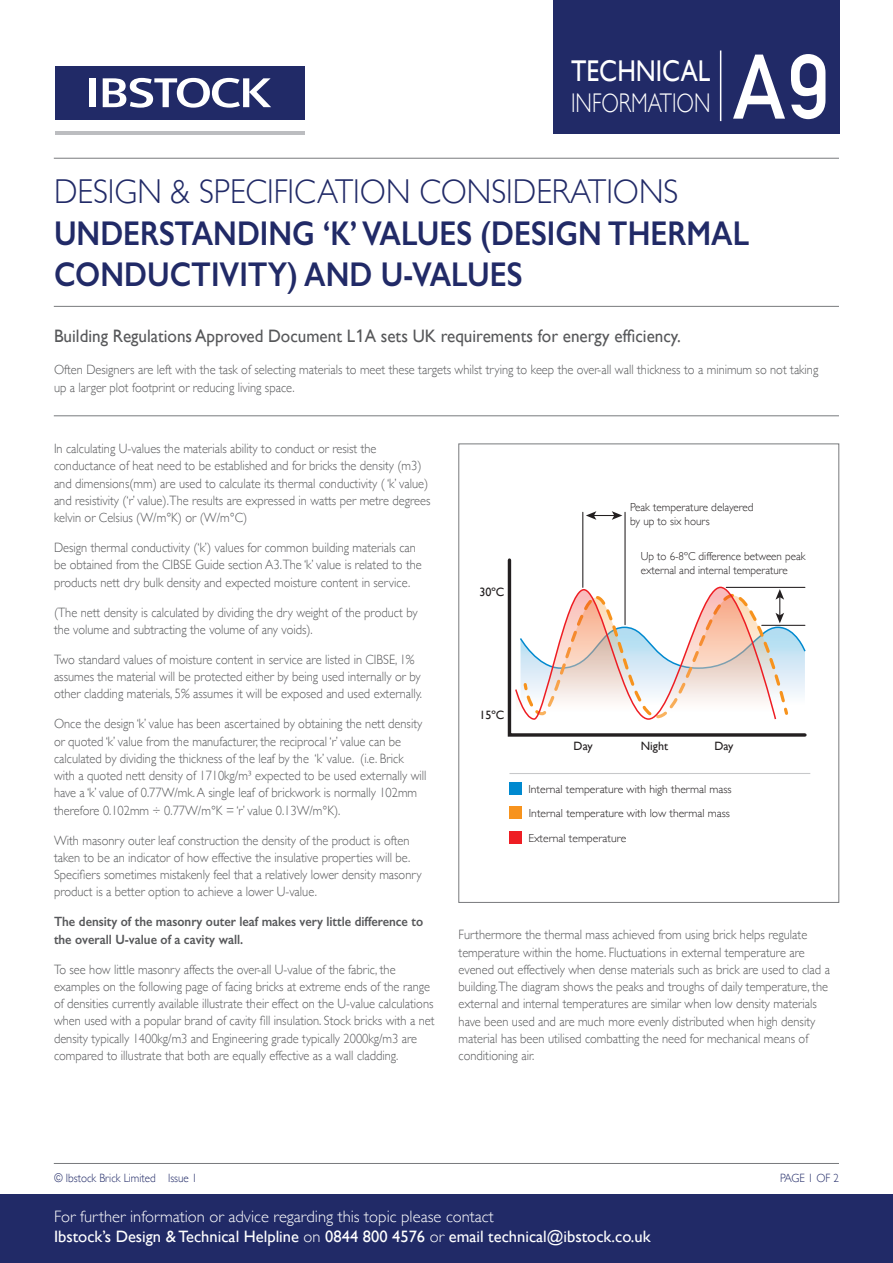
<style>
.page{position:relative;width:893px;height:1263px;background:#fff}
.page>*{position:absolute;margin:0;border:0;box-sizing:border-box;transform-origin:0 0}
.t1{font:700 90px "DIN Alternate";color:#fff;scale:.95 1}
.t2{font:600 34.5px/41.4px "Gill Sans";color:#212a67;scale:.86 1}
.t3{font:30px "Gill Sans";color:#fff;scale:.85 1}
.t4{font:300 27px "Gill Sans";color:#fff;scale:.79 1}
.t5{font:18px "Gill Sans";color:#57585a;scale:.95 1}
.t6{font:16.5px/19.8px "Gill Sans";color:#fff}
.t7{font:300 13.5px/17.2px "Gill Sans";color:#57585a;scale:.92 1}
.t8{font:600 13.5px/17.2px "Gill Sans";color:#57585a;scale:.92 1}
.t9{font:300 12px "Gill Sans";color:#212a67;scale:.92 1}
.t10{font:12px "Gill Sans";color:#231f20}
.t11{font:300 11.7px/24.5px "Gill Sans";color:#231f20}
.t12{font:300 11.7px/14px "Gill Sans";color:#231f20;scale:.95 1}
.t13{font:300 11.7px/14px "Gill Sans";color:#231f20;scale:.96 1}
.s1{font-weight:300}
.s2{font-family:"Frutiger"}
</style>
<div class="page">
<div style="left:554px;top:0;width:286px;height:134px;background:#212a67"></div>
<hr style="left:54px;top:158px;width:785px;height:1px;background:#787a7d">
<hr style="left:54px;top:306px;width:785px;height:1px;background:#787a7d">
<div style="left:0;top:1195px;width:893px;height:68px;background:#212a67"></div>
<hr style="left:54px;top:1163px;width:785px;height:1px;background:#787a7d">
<hr style="left:56px;top:131px;width:249px;height:4px;background:#bcbdc0">
<div style="left:55px;top:66px;width:250px;height:53px;background:#212a67"></div>
<svg style="left:103px;top:78px;width:168px;height:30px"></svg>
<div style="left:89px;top:78px;width:7px;height:29px;background:#fff"></div>
<hr style="left:720px;top:50px;width:1px;height:71px;background:#fff">
<svg style="left:507px;top:557px;width:300px;height:180px"></svg>
<div style="left:509px;top:782px;width:13px;height:13px;background:#0089cf"></div>
<div style="left:509px;top:806px;width:13px;height:13px;background:#f7931d"></div>
<div style="left:509px;top:831px;width:13px;height:13px;background:#ee1d23"></div>
<hr style="left:624px;top:512px;width:2px;height:113px;background:#231f20">
<hr style="left:582px;top:512px;width:1px;height:75px;background:#231f20">
<svg style="left:586px;top:511px;width:36px;height:9px"></svg>
<svg style="left:514px;top:586px;width:292px;height:149px"></svg>
<hr style="left:509px;top:773px;width:301px;height:1px;background:#c7c8ca">
<hr style="left:54px;top:416px;width:785px;height:1px;background:#787a7d">
<p class="t3" style="left:571px;top:54px;width:165px">TECHNICAL</p>
<p class="t4" style="left:571px;top:82px;width:178px">INFORMATION</p>
<p class="t1" style="left:733px;top:18px;width:102px">A9</p>
<p class="t2" style="left:54px;top:171px;width:810px"><span class="s1">DESIGN &amp; SPECIFICATION CONSIDERATIONS<br></span>UNDERSTANDING ‘K’ VALUES (DESIGN THERMAL<br>CONDUCTIVITY) AND U-VALUES</p>
<p class="t5" style="left:54px;top:325px;width:661px">Building Regulations Approved Document L<span class="s2">1</span>A sets UK requirements for energy efficiency.</p>
<p class="t7" style="left:54px;top:361px;width:832px">Often Designers are left with the task of selecting materials to meet these targets whilst trying to keep the over-all wall thickness to a minimum so not taking up a larger plot footprint or reducing living space.</p>
<p class="t7" style="left:54px;top:439px;width:411px">In calculating U-values the materials ability to conduct or resist the conductance of heat need to be established and for bricks the density (m3) and dimensions(mm) are used to calculate its thermal conductivity ( ‘k’ value) and resistivity (‘r’ value).The results are expressed in watts per metre degrees kelvin or Celsius (W/m°K) or (W/m°C)</p>
<p class="t7" style="left:54px;top:538px;width:401px">Design thermal conductivity (‘k’) values for common building materials can be obtained from the CIBSE Guide section A3.The ‘k’ value is related to the products nett dry bulk density and expected moisture content in service.</p>
<p class="t7" style="left:54px;top:603px;width:397px">(The nett density is calculated by dividing the dry weight of the product by the volume and subtracting the volume of any voids).</p>
<p class="t7" style="left:54px;top:650px;width:401px">Two standard values of moisture content in service are listed in CIBSE, 1% assumes the material will be protected either by being used internally or by other cladding materials, 5% assumes it will be exposed and used externally.</p>
<p class="t7" style="left:54px;top:715px;width:406px">Once the design ‘k’ value has been ascertained by obtaining the nett density or quoted ‘k’ value from the manufacturer, the reciprocal ‘r’ value can be calculated by dividing the thickness of the leaf by the ‘k’ value. (i.e. Brick with a quoted nett density of 1710kg/m³ expected to be used externally will have a ‘k’ value of 0.77W/mk. A single leaf of brickwork is normally 102mm therefore 0.102mm ÷ 0.77W/m°K = ‘r’ value 0.13W/m°K).</p>
<p class="t7" style="left:54px;top:831px;width:401px">With masonry outer leaf construction the density of the product is often taken to be an indicator of how effective the insulative properties will be.<br>Specifiers sometimes mistakenly feel that a relatively lower density masonry product is a better option to achieve a lower U-value.</p>
<p class="t8" style="left:54px;top:913px;width:403px">The density of the masonry outer leaf makes very little difference to the overall U-value of a cavity wall.</p>
<p class="t7" style="left:54px;top:960px;width:415px">To see how little masonry affects the over-all U-value of the fabric, the examples on the following page of facing bricks at extreme ends of the range of densities currently available illustrate their effect on the U-value calculations when used with a popular brand of cavity fill insulation. Stock bricks with a net density typically 1400kg/m3 and Engineering grade typically 2000kg/m3 are compared to illustrate that both are equally effective as a wall cladding.</p>
<p class="t13" style="left:630px;top:499px;width:130px">Peak temperature delayered by up to six hours</p>
<p class="t10" style="left:479px;top:584px;width:27px">30ºC</p>
<p class="t12" style="left:641px;top:548px;width:175px">Up to 6-8ºC difference between peak external and internal temperature</p>
<p class="t10" style="left:479px;top:708px;width:27px">15ºC</p>
<p class="t10" style="left:641px;top:738px;width:29px">Night</p>
<p class="t10" style="left:714px;top:738px;width:20px">Day</p>
<p class="t10" style="left:574px;top:738px;width:20px">Day</p>
<p class="t11" style="left:528px;top:776px;width:205px">Internal temperature with high thermal mass<br>Internal temperature with low thermal mass<br>External temperature</p>
<p class="t7" style="left:459px;top:925px;width:405px">Furthermore the thermal mass achieved from using brick helps regulate temperature within the home. Fluctuations in external temperature are evened out effectively when dense materials such as brick are used to clad a building.The diagram shows the peaks and troughs of daily temperature, the external and internal temperatures are similar when low density materials have been used and are much more evenly distributed when high density material has been utilised combatting the need for mechanical means of conditioning air.</p>
<p class="t9" style="left:54px;top:1168px;width:157px">© Ibstock Brick Limited Issue 1</p>
<p class="t9" style="left:780px;top:1168px;width:66px">PAGE 1 OF 2</p>
<p class="t6" style="left:54px;top:1206px;width:598px"><span class="s1">For further information or advice regarding this topic please contact<br></span>Ibstock’s Design &amp; Technical Helpline <span class="s1">on</span> 0844 800 4576 <span class="s1">or</span> email technical@ibstock.co.uk</p>
</div>
